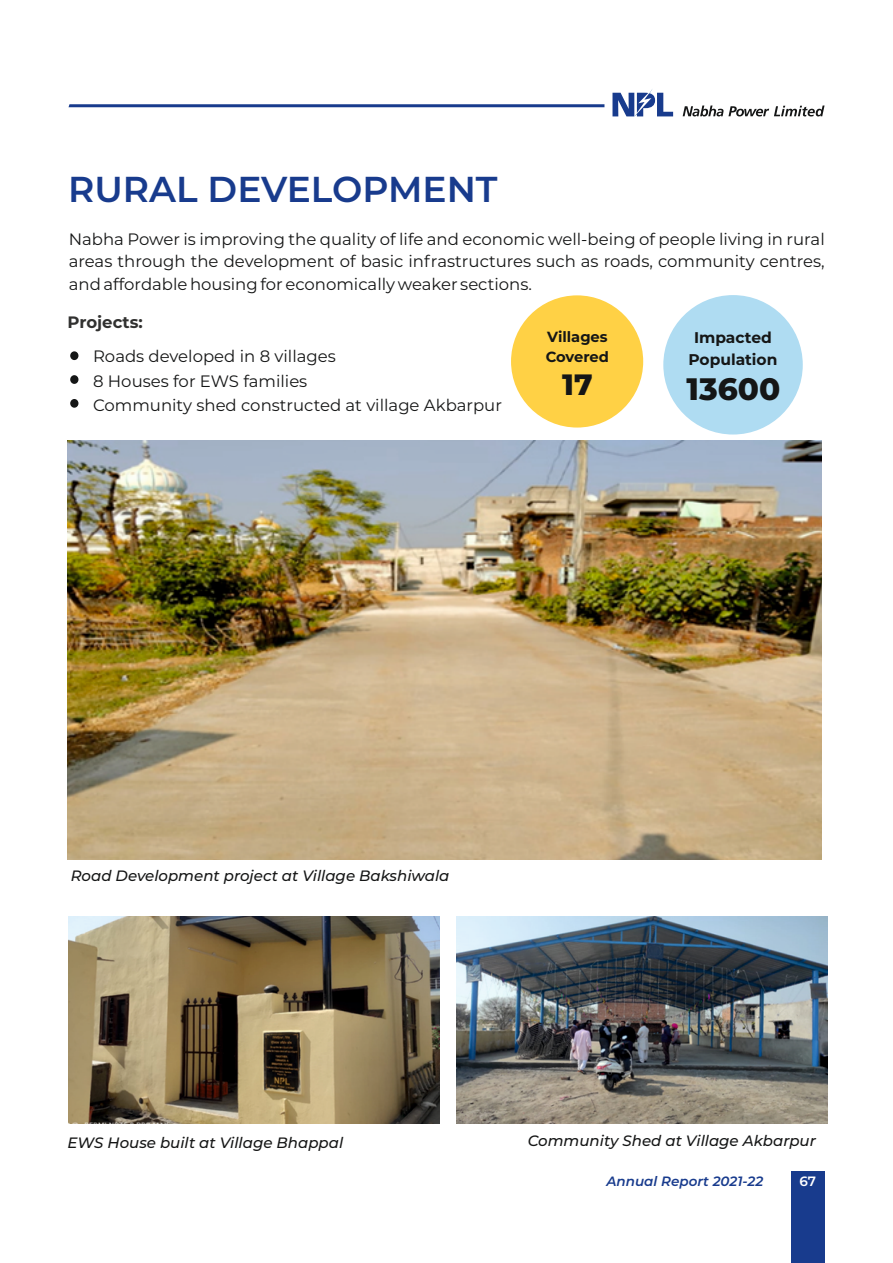
<style>
.page{position:relative;width:893px;height:1263px;background:#fff}
.page>*{position:absolute;margin:0;border:0;box-sizing:border-box;transform-origin:0 0}
.t1{font:600 36px "Montserrat";color:#183b8d}
.t2{font:800 31.05px "Montserrat";color:#151616}
.t3{font:800 29.4px "Montserrat";color:#151616}
.t4{font:16.5px/22.8px "Montserrat";color:#151616;text-align:justify}
.t5{font:700 16.5px "Montserrat";color:#313130}
.t6{font:700 15.45px/21.3px "Montserrat";color:#151616;text-align:center}
.t7{font:italic 500 15px "Montserrat";color:#151616}
.t8{font:700 14.7px/20.2px "Montserrat";color:#151616}
.t9{font:italic 600 13.5px "Montserrat";color:#183b8d}
.t10{font:600 13.5px "Montserrat";color:#fff}
</style>
<div class="page">
<div style="left:791px;top:1171px;width:34px;height:92px;background:#183b8d"></div>
<svg style="left:683px;top:106px;width:141px;height:10px"></svg>
<svg style="left:612px;top:89px;width:61px;height:27px"></svg>
<svg style="left:69px;top:104px;width:535px;height:3px;background:#2b4b96"></svg>
<div style="left:511px;top:295px;width:132px;height:132px;background:#ffd145;border-radius:50%"></div>
<div style="left:663px;top:295px;width:140px;height:139px;background:#afdcf2;border-radius:50%"></div>
<div style="left:70px;top:351px;width:8px;height:9px;background:#151616;border-radius:50%"></div>
<div style="left:70px;top:375px;width:8px;height:9px;background:#151616;border-radius:50%"></div>
<div style="left:70px;top:399px;width:8px;height:9px;background:#151616;border-radius:50%"></div>
<img style="left:68px;top:441px;width:754px;height:419px">
<img style="left:68px;top:917px;width:372px;height:206px">
<img style="left:456px;top:917px;width:372px;height:206px">
<p class="t1" style="left:68px;top:167px;width:431px">RURAL DEVELOPMENT</p>
<p class="t4" style="left:69px;top:227px;width:757px">Nabha Power is improving the quality of life and economic well-being of people living in rural areas through the development of basic infrastructures such as roads, community centres, and affordable housing for economically weaker sections.</p>
<p class="t5" style="left:68px;top:312px;width:77px">Projects:</p>
<p class="t8" style="left:546px;top:326px;width:65px">Villages<br>Covered</p>
<p class="t3" style="left:562px;top:366px;width:32px">17</p>
<p class="t6" style="left:688px;top:327px;width:91px">Impacted<br>Population</p>
<p class="t2" style="left:687px;top:370px;width:95px">13600</p>
<p class="t4" style="left:93px;top:343px;width:410px;line-height:24.8px;text-align:left">Roads developed in 8 villages<br>8 Houses for EWS families<br>Community shed constructed at village Akbarpur</p>
<p class="t7" style="left:71px;top:867px;width:380px">Road Development project at Village Bakshiwala</p>
<p class="t7" style="left:68px;top:1133px;width:277px">EWS House built at Village Bhappal</p>
<p class="t7" style="left:528px;top:1131px;width:290px">Community Shed at Village Akbarpur</p>
<p class="t9" style="left:606px;top:1173px;width:158px">Annual Report 2021-22</p>
<p class="t10" style="left:799px;top:1173px;width:18px">67</p>
</div>
